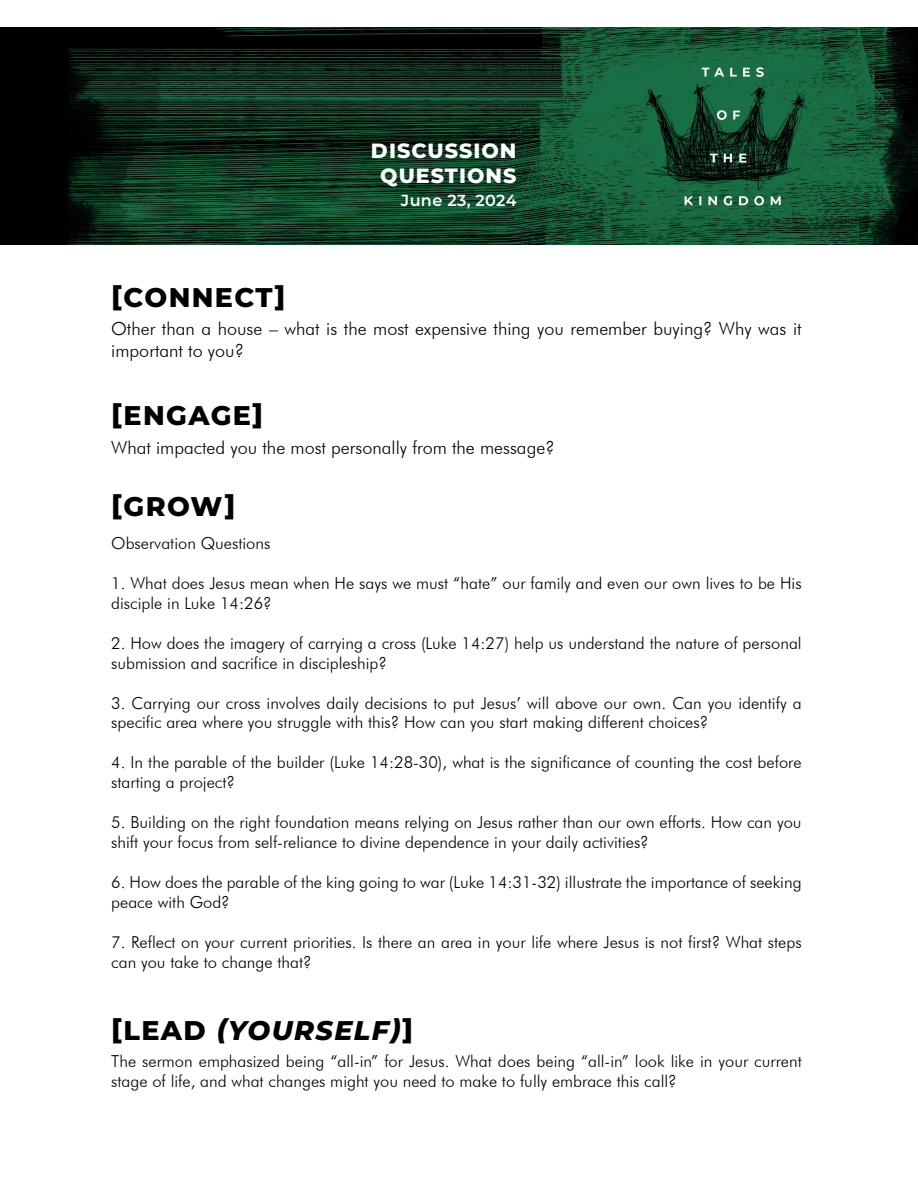
<style>
.page{position:relative;width:918px;height:1188px;background:#fff}
.page>*{position:absolute;margin:0;border:0;box-sizing:border-box;transform-origin:0 0}
.t1{font:800 27px "Montserrat";letter-spacing:.05em;color:#000}
.t2{font:italic 800 27px "Montserrat";letter-spacing:.05em;color:#000}
.t3{font:800 20.55px/24.8px "Montserrat";letter-spacing:.05em;color:#fff;text-align:center}
.t4{font:300 18px/21.6px "Futura BT";color:#000}
.t5{font:300 16.5px/19.8px "Futura BT";color:#000}
.t6{font:600 16.05px "Montserrat";letter-spacing:.02em;color:#fff}
.s1{font-style:normal}
</style>
<div class="page">
<img style="left:0;top:27px;width:918px;height:217px">
<p class="t3" style="left:371px;top:137px;width:147px">DISCUSSION<br>QUESTIONS</p>
<p class="t6" style="left:401px;top:189px;width:117px">June 23, 2024</p>
<p class="t1" style="left:111px;top:278px;width:176px">[CONNECT]</p>
<p class="t4" style="left:111px;top:318px;width:692px">Other than a house – what is the most expensive thing you remember buying? Why was it important to you?</p>
<p class="t1" style="left:111px;top:396px;width:154px">[ENGAGE]</p>
<p class="t4" style="left:111px;top:436px;width:445px">What impacted you the most personally from the message?</p>
<p class="t1" style="left:111px;top:487px;width:126px">[GROW]</p>
<p class="t5" style="left:111px;top:533px;width:161px">Observation Questions</p>
<p class="t5" style="left:111px;top:573px;width:692px">1. What does Jesus mean when He says we must “hate” our family and even our own lives to be His disciple in Luke 14:26?</p>
<p class="t5" style="left:111px;top:633px;width:692px">2. How does the imagery of carrying a cross (Luke 14:27) help us understand the nature of personal submission and sacrifice in discipleship?</p>
<p class="t5" style="left:111px;top:693px;width:692px">3. Carrying our cross involves daily decisions to put Jesus’ will above our own. Can you identify a specific area where you struggle with this? How can you start making different choices?</p>
<p class="t5" style="left:111px;top:753px;width:692px">4. In the parable of the builder (Luke 14:28-30), what is the significance of counting the cost before starting a project?</p>
<p class="t5" style="left:111px;top:812px;width:692px">5. Building on the right foundation means relying on Jesus rather than our own efforts. How can you shift your focus from self-reliance to divine dependence in your daily activities?</p>
<p class="t5" style="left:111px;top:872px;width:692px">6. How does the parable of the king going to war (Luke 14:31-32) illustrate the importance of seeking peace with God?</p>
<p class="t5" style="left:111px;top:932px;width:692px">7. Reflect on your current priorities. Is there an area in your life where Jesus is not first? What steps can you take to change that?</p>
<p class="t2" style="left:111px;top:1011px;width:304px"><span class="s1">[LEAD</span> (YOURSELF)<span class="s1">]</span></p>
<p class="t5" style="left:111px;top:1051px;width:692px">The sermon emphasized being “all-in” for Jesus. What does being “all-in” look like in your current stage of life, and what changes might you need to make to fully embrace this call?</p>
</div>
